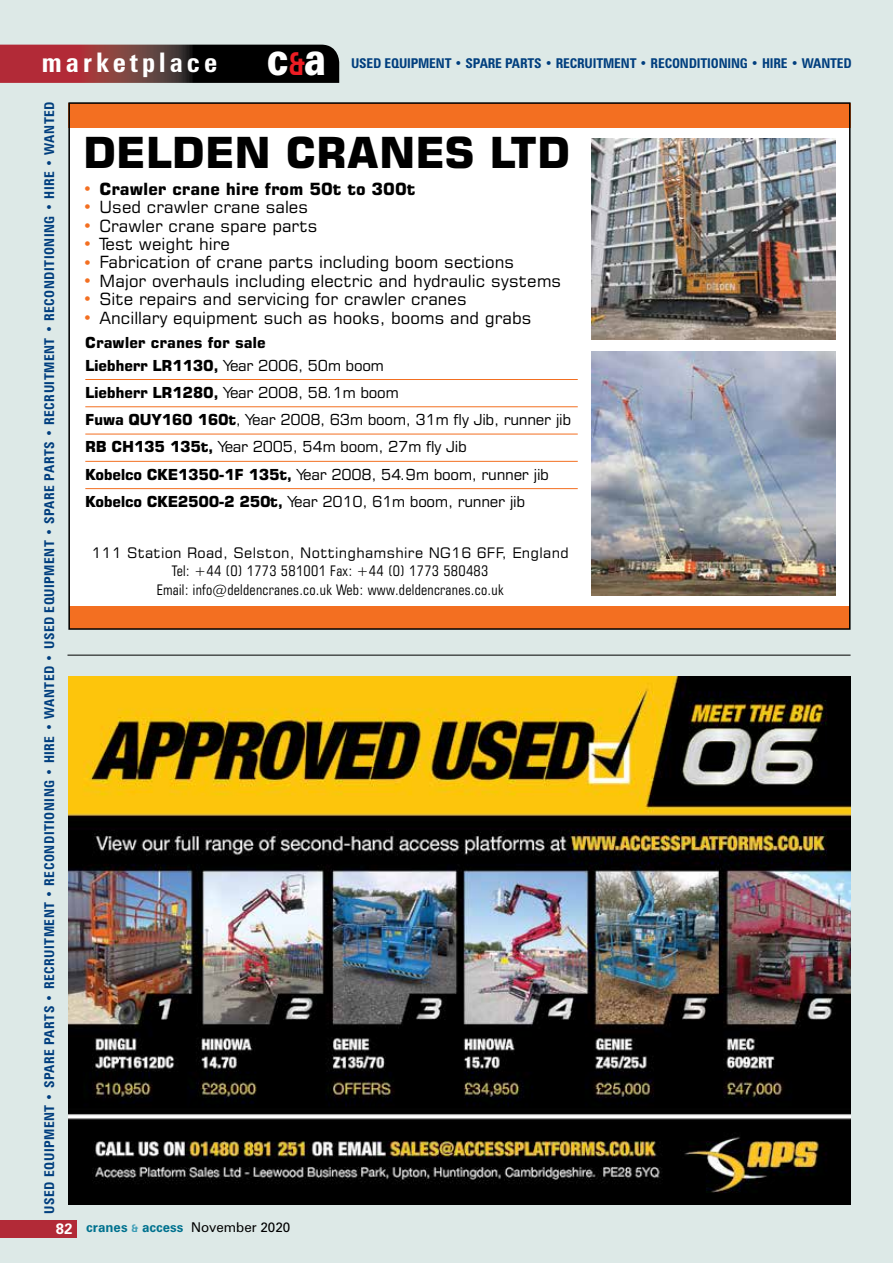
<style>
.page{position:relative;width:893px;height:1263px;background:#dde9e7}
.page>*{position:absolute;margin:0;border:0;box-sizing:border-box;transform-origin:0 0}
.t1{font:700 42.9px "Square 721 BT";color:#000}
.t2{font:39.75px "Square 721 BT";color:#f36f21}
.t3{font:700 condensed 27px "Zurich BT";letter-spacing:.15em;color:#fff}
.t4{font:16.8px "Square 721 BT";color:#000}
.t5{font:700 16.8px "Square 721 BT";color:#000}
.t6{font:15.15px/27.3px "Square 721 BT";letter-spacing:-.02em;color:#000}
.t7{font:700 15.15px/23px "Square 721 BT";color:#000}
.t8{font:condensed 14.55px/18.3px "Square 721 BT";letter-spacing:.02em;color:#000;text-align:center}
.t9{font:14.55px "Square 721 BT";letter-spacing:.02em;color:#000}
.t10{font:700 condensed 13.5px "Zurich BT";letter-spacing:.035em;color:#003e7e}
.t11{font:700 condensed 13.5px "Zurich BT";letter-spacing:-.01em;color:#003e7e}
.t12{font:700 13.5px "Zurich BT";color:#00728f}
.s1{font-weight:900;font-stretch:normal;font-size:45.9px}
.s2{font-stretch:normal;font-size:31.65px;color:#ed1d24}
.s3{font-weight:400}
.s4{font-weight:700}
.s5{font-size:15px;color:#fff}
.s6{font-size:10.5px;color:#3c9db6}
.s7{font-weight:400;color:#000}
</style>
<div class="page">
<svg style="left:0;top:45px;width:339px;height:38px;background:#501f22"></svg>
<div style="left:0;top:1220px;width:77px;height:17px;background:#b22a37"></div>
<div style="left:69px;top:104px;width:781px;height:526px;background:#fff"></div>
<img style="left:591px;top:351px;width:244px;height:244px">
<img style="left:591px;top:138px;width:244px;height:201px">
<div style="left:68px;top:103px;width:782px;height:25px;background:#f36f21"></div>
<div style="left:69px;top:607px;width:781px;height:22px;background:#f36f21"></div>
<hr style="left:85px;top:379px;width:493px;height:1px;background:#f36f21">
<hr style="left:85px;top:406px;width:493px;height:1px;background:#f36f21">
<hr style="left:85px;top:434px;width:493px;height:1px;background:#f36f21">
<hr style="left:85px;top:461px;width:493px;height:1px;background:#f36f21">
<hr style="left:85px;top:488px;width:493px;height:1px;background:#f36f21">
<hr style="left:68px;top:655px;width:782px;height:1px;background:#000">
<img style="left:69px;top:676px;width:781px;height:529px">
<h3 class="t3" style="left:42px;top:46px;width:286px">marketplace <span class="s1">c</span><span class="s2">&amp;</span><span class="s1">a</span></h3>
<p class="t11" style="left:351px;top:55px;width:502px">USED EQUIPMENT • SPARE PARTS • RECRUITMENT • RECONDITIONING • HIRE • WANTED</p>
<p class="t10" style="left:41px;top:1214px;width:1114px;rotate:-90deg">USED EQUIPMENT • SPARE PARTS • RECRUITMENT • RECONDITIONING • HIRE • WANTED • USED EQUIPMENT • SPARE PARTS • RECRUITMENT • RECONDITIONING • HIRE • WANTED</p>
<h1 class="t1" style="left:83px;top:127px;width:489px">DELDEN CRANES LTD</h1>
<h2 class="t2" style="left:81px;top:165px;width:15px">·</h2>
<p class="t5" style="left:100px;top:178px;width:317px">Crawler crane hire from 50t to 300t</p>
<h2 class="t2" style="left:81px;top:183px;width:15px">·</h2>
<p class="t4" style="left:100px;top:196px;width:210px">Used crawler crane sales</p>
<h2 class="t2" style="left:81px;top:201px;width:15px">·</h2>
<p class="t4" style="left:100px;top:215px;width:220px">Crawler crane spare parts</p>
<h2 class="t2" style="left:81px;top:220px;width:15px">·</h2>
<p class="t4" style="left:100px;top:233px;width:132px">Test weight hire</p>
<h2 class="t2" style="left:81px;top:238px;width:15px">·</h2>
<p class="t4" style="left:100px;top:252px;width:416px">Fabrication of crane parts including boom sections</p>
<h2 class="t2" style="left:81px;top:257px;width:15px">·</h2>
<p class="t4" style="left:100px;top:270px;width:463px">Major overhauls including electric and hydraulic systems</p>
<h2 class="t2" style="left:81px;top:275px;width:15px">·</h2>
<p class="t4" style="left:100px;top:288px;width:369px">Site repairs and servicing for crawler cranes</p>
<h2 class="t2" style="left:81px;top:293px;width:15px">·</h2>
<p class="t4" style="left:100px;top:307px;width:433px">Ancillary equipment such as hooks, booms and grabs</p>
<p class="t7" style="left:85px;top:330px;width:300px">Crawler cranes for sale<br>Liebherr LR1130, <span class="s3">Year 2006, 50m boom</span></p>
<p class="t6" style="left:85px;top:378px;width:487px"><span class="s4">Liebherr LR1280,</span> Year 2008, 58.1m boom<br><span class="s4">Fuwa QUY160 160t</span>, Year 2008, 63m boom, 31m fly Jib, runner jib <span class="s4">RB CH135 135t,</span> Year 2005, 54m boom, 27m fly Jib<br><span class="s4">Kobelco CKE1350-1F 135t,</span> Year 2008, 54.9m boom, runner jib <span class="s4">Kobelco CKE2500-2 250t,</span> Year 2010, 61m boom, runner jib</p>
<p class="t9" style="left:91px;top:543px;width:479px">111 Station Road, Selston, Nottinghamshire NG16 6FF, England</p>
<p class="t8" style="left:157px;top:562px;width:348px">Tel: +44 (0) 1773 581001 Fax: +44 (0) 1773 580483<br>Email: info@deldencranes.co.uk Web: www.deldencranes.co.uk</p>
<p class="t12" style="left:56px;top:1219px;width:236px"><span class="s5">82</span> cranes <span class="s6">&amp;</span> access <span class="s7">November 2020</span></p>
</div>
